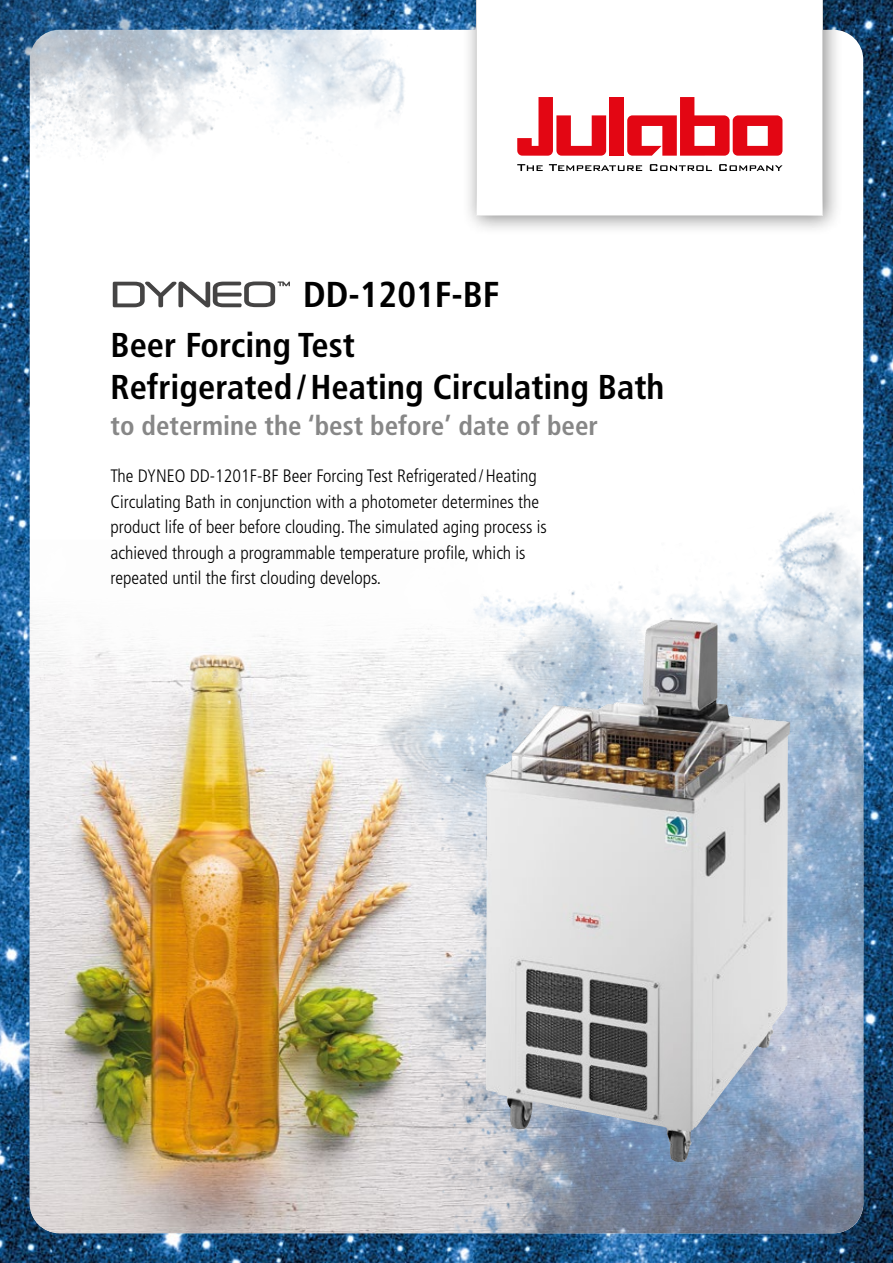
<style>
.page{position:relative;width:893px;height:1263px;background:#fff}
.page>*{position:absolute;margin:0;border:0;box-sizing:border-box;transform-origin:0 0}
.t1{font:700 condensed 36px "Frutiger LT Std";color:#000}
.t2{font:700 condensed 34.5px/41.4px "Frutiger LT Std";color:#000}
.t3{font:700 condensed 27px "Frutiger LT Std";color:#878787}
.t4{font:300 condensed 18px/25.5px "Frutiger LT Std";color:#000}
</style>
<div class="page">
<img style="left:0;top:0;width:893px;height:1263px">
<div style="left:30px;top:30px;width:833px;height:1203px;background:#fff;border-radius:30px"></div>
<img style="left:30px;top:768px;width:141px;height:465px">
<img style="left:171px;top:512px;width:692px;height:721px">
<img style="left:485px;top:619px;width:305px;height:543px">
<div style="left:461px;top:0;width:382px;height:236px;background:#000;opacity:.45"></div>
<div style="left:478px;top:0;width:344px;height:215px;background:#fff"></div>
<svg style="left:700px;top:165px;width:12px;height:6px"></svg>
<svg style="left:719px;top:164px;width:63px;height:7px"></svg>
<svg style="left:700px;top:115px;width:83px;height:41px"></svg>
<img style="left:0;top:0;width:700px;height:346px">
<img style="left:30px;top:540px;width:496px;height:228px">
<svg style="left:113px;top:281px;width:177px;height:26px"></svg>
<h1 class="t1" style="left:303px;top:273px;width:198px">DD-1201F-BF</h1>
<h2 class="t2" style="left:111px;top:325px;width:555px">Beer Forcing Test<br>Refrigerated/Heating Circulating Bath</h2>
<h3 class="t3" style="left:111px;top:410px;width:489px">to determine the ‘best before’ date of beer</h3>
<p class="t4" style="left:111px;top:464px;width:438px">The DYNEO DD-1201F-BF Beer Forcing Test Refrigerated /Heating Circulating Bath in conjunction with a photometer determines the product life of beer before clouding. The simulated aging process is achieved through a programmable temperature profile, which is repeated until the first clouding develops.</p>
</div>
